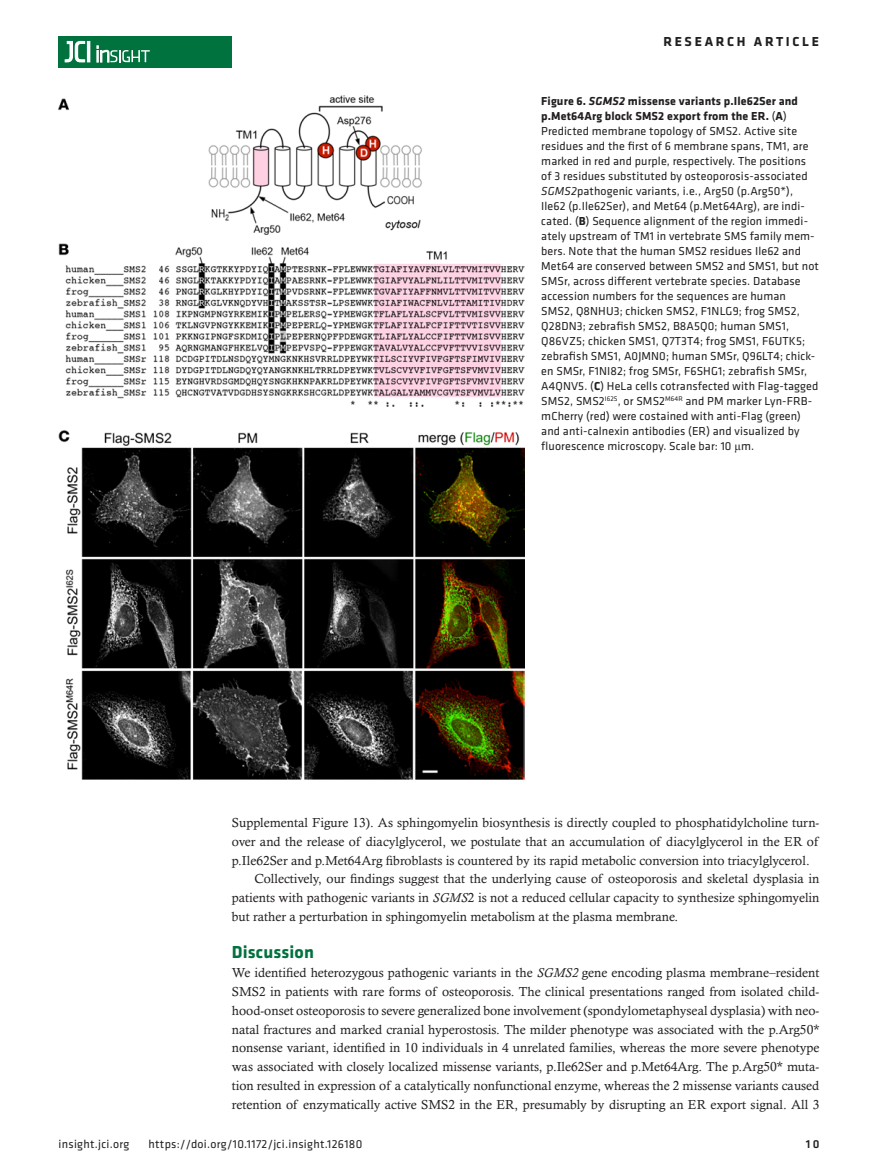
<style>
.page{position:relative;width:878px;height:1175px;background:#fff}
.page>*{position:absolute;margin:0;border:0;box-sizing:border-box;transform-origin:0 0}
.t1{font:700 18px "Klavika";letter-spacing:.01em;color:#00723e}
.t2{font:700 13.5px "Klavika Basic";letter-spacing:.2em;color:#231f20}
.t3{font:13.2px/18.8px "Calisto MT Std";color:#231f20;text-align:justify}
.t4{font:12px/15px "Klavika Basic";letter-spacing:.01em;color:#231f20}
.t5{font:500 12px "Klavika Basic";color:#231f20}
.s1{font-weight:700}
.s2{font-weight:700;font-style:italic}
.s3{font-style:italic}
.s4{font-family:"Times New Roman"}
</style>
<div class="page">
<div style="left:59px;top:36px;width:173px;height:31px;background:#00723e"></div>
<hr style="left:87px;top:41px;width:3px;height:21px;background:#fff">
<svg style="left:64px;top:41px;width:21px;height:22px"></svg>
<svg style="left:97px;top:46px;width:53px;height:16px"></svg>
<img style="left:59px;top:96px;width:465px;height:683px">
<p class="t2" style="left:663px;top:32px;width:157px">RESEARCH ARTICLE</p>
<p class="t4" style="left:541px;top:93px;width:279px"><span class="s1">Figure 6.</span> <span class="s2">SGMS2</span> <span class="s1">missense variants p.Ile62Ser and p.Met64Arg block SMS2 export from the ER.</span> (<span class="s1">A</span>)<br>Predicted membrane topology of SMS2. Active site residues and the first of 6 membrane spans, TM1, are marked in red and purple, respectively. The positions of 3 residues substituted by osteoporosis-associated <span class="s3">SGMS2</span>pathogenic variants, i.e., Arg50 (p.Arg50*), Ile62 (p.Ile62Ser), and Met64 (p.Met64Arg), are indi&shy;cated. (<span class="s1">B</span>) Sequence alignment of the region immedi&shy;ately upstream of TM1 in vertebrate SMS family mem&shy;bers. Note that the human SMS2 residues Ile62 and Met64 are conserved between SMS2 and SMS1, but not SMSr, across different vertebrate species. Database accession numbers for the sequences are human SMS2, Q8NHU3; chicken SMS2, F1NLG9; frog SMS2, Q28DN3; zebrafish SMS2, B8A5Q0; human SMS1, Q86VZ5; chicken SMS1, Q7T3T4; frog SMS1, F6UTK5; zebrafish SMS1, A0JMN0; human SMSr, Q96LT4; chick&shy;en SMSr, F1NI82; frog SMSr, F6SHG1; zebrafish SMSr, A4QNV5. (<span class="s1">C</span>) HeLa cells cotransfected with Flag-tagged SMS2, SMS2<sup>I62S</sup>, or SMS2<sup>M64R</sup> and PM marker Lyn-FRB&shy;mCherry (red) were costained with anti-Flag (green) and anti-calnexin antibodies (ER) and visualized by fluorescence microscopy. Scale bar: 10 <span class="s4">μ</span>m.</p>
<p class="t3" style="left:232px;top:813px;width:589px">Supplemental Figure 13). As sphingomyelin biosynthesis is directly coupled to phosphatidylcholine turn-</p>
<p class="t3" style="left:232px;top:832px;width:587px">over and the release of diacylglycerol, we postulate that an accumulation of diacylglycerol in the ER of</p>
<p class="t3" style="left:232px;top:850px;width:579px">p.Ile62Ser and p.Met64Arg fibroblasts is countered by its rapid metabolic conversion into triacylglycerol.</p>
<p class="t3" style="left:254px;top:869px;width:566px">Collectively, our findings suggest that the underlying cause of osteoporosis and skeletal dysplasia in</p>
<p class="t3" style="left:232px;top:888px;width:589px">patients with pathogenic variants in <span class="s3">SGMS</span>2 is not a reduced cellular capacity to synthesize sphingomyelin</p>
<p class="t3" style="left:232px;top:907px;width:447px">but rather a perturbation in sphingomyelin metabolism at the plasma membrane.</p>
<h1 class="t1" style="left:232px;top:939px;width:84px">Discussion</h1>
<p class="t3" style="left:232px;top:963px;width:589px">We identified heterozygous pathogenic variants in the <span class="s3">SGMS2</span> gene encoding plasma membrane–resident SMS2 in patients with rare forms of osteoporosis. The clinical presentations ranged from isolated child&shy;hood-onset osteoporosis to severe generalized bone involvement (spondylometaphyseal dysplasia) with neo&shy;natal fractures and marked cranial hyperostosis. The milder phenotype was associated with the p.Arg50* nonsense variant, identified in 10 individuals in 4 unrelated families, whereas the more severe phenotype was associated with closely localized missense variants, p.Ile62Ser and p.Met64Arg. The p.Arg50* muta&shy;tion resulted in expression of a catalytically nonfunctional enzyme, whereas the 2 missense variants caused retention of enzymatically active SMS2 in the ER, presumably by disrupting an ER export signal. All 3</p>
<p class="t4" style="left:58px;top:1135px;width:72px">insight.jci.org</p>
<p class="t4" style="left:148px;top:1135px;width:215px">https://doi.org/10.1172/jci.insight.126180</p>
<p class="t5" style="left:805px;top:1135px;width:15px">10</p>
</div>
